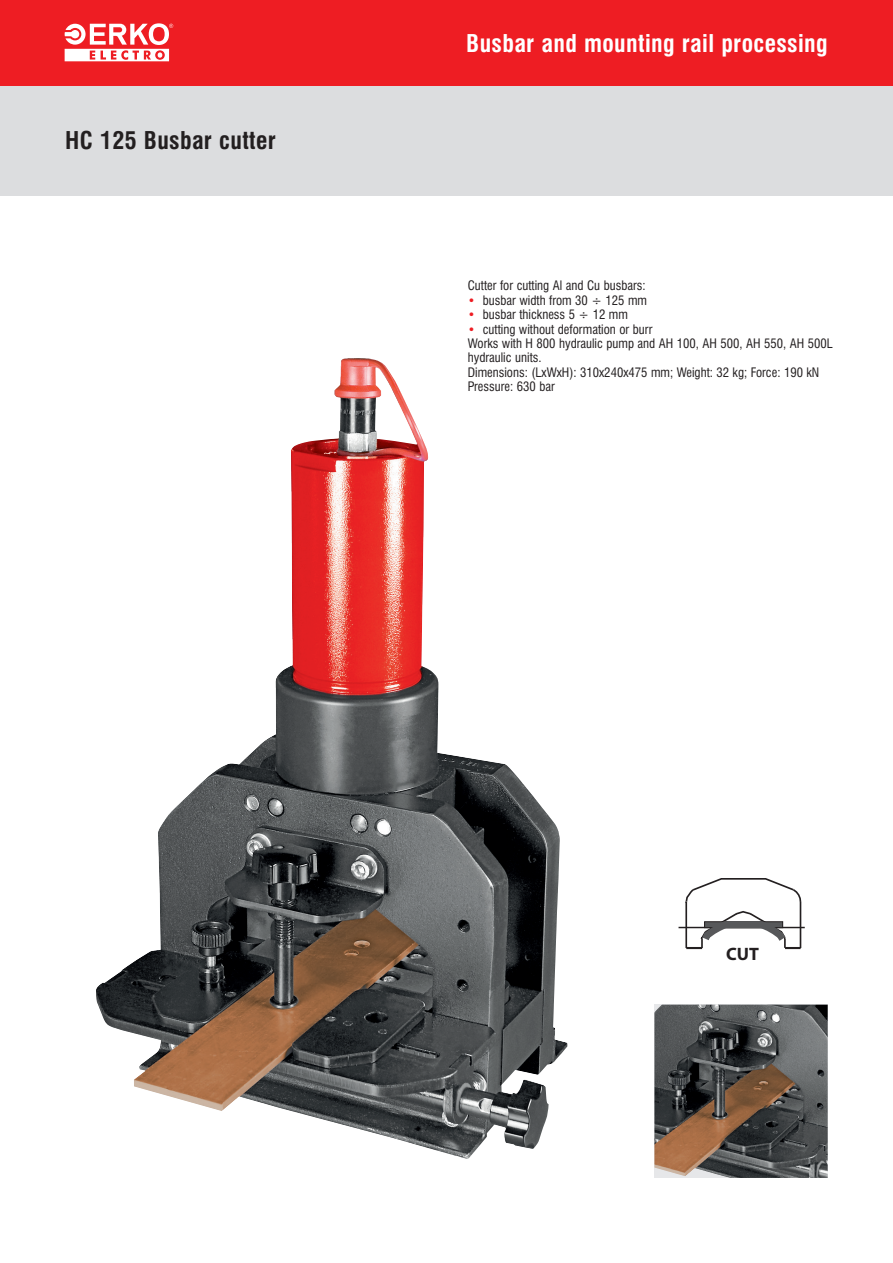
<style>
.page{position:relative;width:893px;height:1263px;background:#fff}
.page>*{position:absolute;margin:0;border:0;box-sizing:border-box;transform-origin:0 0}
._1_NAZWY_TYTULY{font:700 22.5px "Swis 721 Cn PL";letter-spacing:.015em;color:#fff}
._1_NAZWY_TYTULY-2{font:700 22.5px "Swis 721 Cn PL";letter-spacing:.015em;color:#231f20}
.t1{font:700 18px "Myriad Pro";color:#231f20}
._01_txt_praski{font:12px/14.4px "Swis 721 Cn PL";color:#231f20}
.s1{color:#ee1d23}
</style>
<div class="page">
<div style="left:0;top:85px;width:893px;height:111px;background:#dcdddf"></div>
<div style="left:0;top:0;width:893px;height:85px;background:#ee1d23"></div>
<svg style="left:65px;top:23px;width:108px;height:38px"></svg>
<img style="left:654px;top:1005px;width:174px;height:173px">
<img style="left:96px;top:358px;width:471px;height:801px">
<hr style="left:679px;top:927px;width:126px;height:1px;background:#231f20">
<svg style="left:685px;top:878px;width:117px;height:72px"></svg>
<div style="left:710px;top:946px;width:66px;height:33px;background:#fff"></div>
<p class="_1_NAZWY_TYTULY-2" style="left:65px;top:126px;width:212px">HC 125 Busbar cutter</p>
<p class="_1_NAZWY_TYTULY" style="left:466px;top:29px;width:363px">Busbar and mounting rail processing</p>
<p class="_01_txt_praski" style="left:468px;top:278px;width:179px">Cutter for cutting Al and Cu busbars:</p>
<p class="_01_txt_praski" style="left:468px;top:293px;width:181px"><span class="s1">•</span> busbar width from 30 ÷ 125 mm</p>
<p class="_01_txt_praski" style="left:468px;top:307px;width:162px"><span class="s1">•</span> busbar thickness 5 ÷ 12 mm</p>
<p class="_01_txt_praski" style="left:468px;top:322px;width:186px"><span class="s1">•</span> cutting without deformation or burr</p>
<p class="_01_txt_praski" style="left:468px;top:336px;width:367px">Works with H 800 hydraulic pump and AH 100, AH 500, AH 550, AH 500L hydraulic units.</p>
<p class="_01_txt_praski" style="left:468px;top:365px;width:353px">Dimensions: (LxWxH): 310x240x475 mm; Weight: 32 kg; Force: 190 kN</p>
<p class="_01_txt_praski" style="left:468px;top:379px;width:89px">Pressure: 630 bar</p>
<p class="t1" style="left:726px;top:943px;width:34px">CUT</p>
</div>
